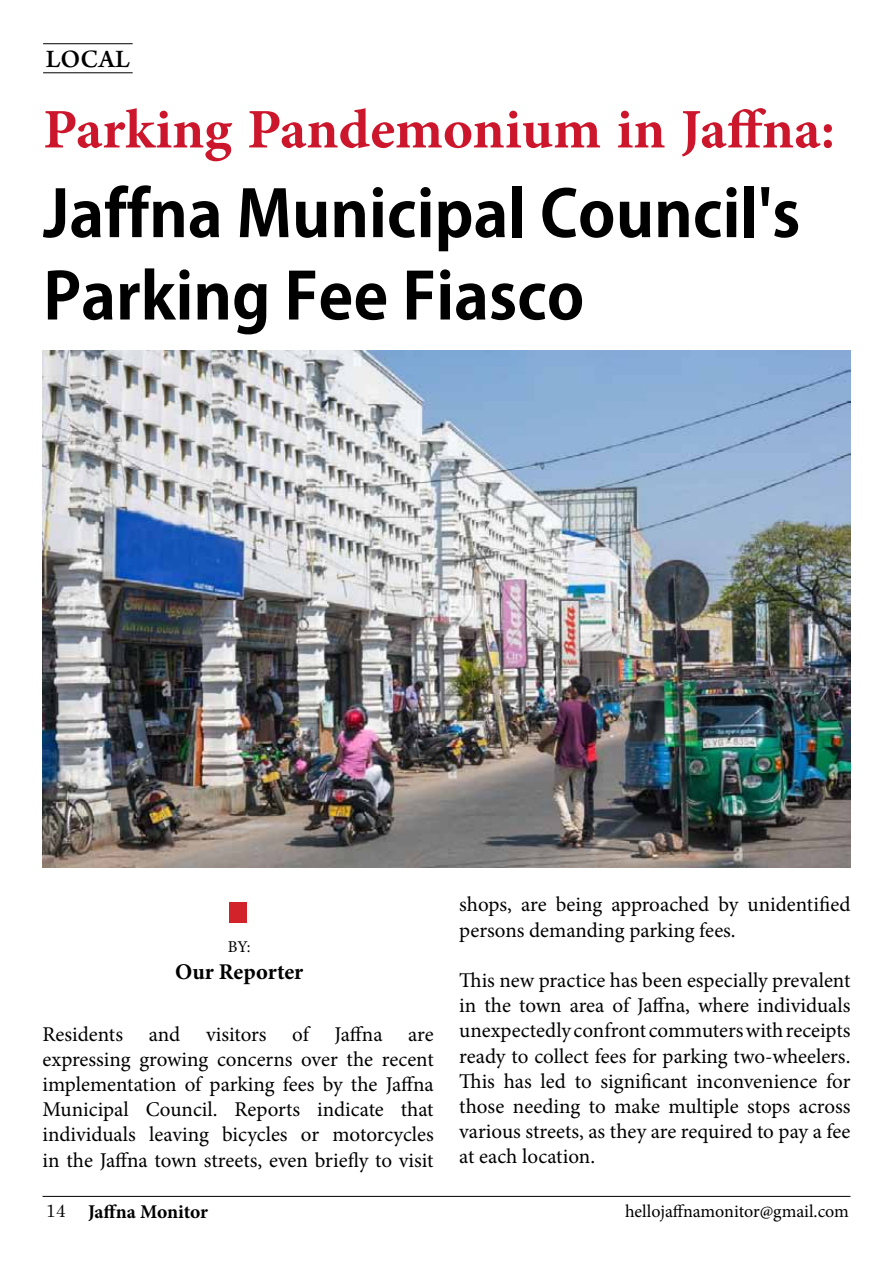
<style>
.page{position:relative;width:893px;height:1263px;background:#fff}
.page>*{position:absolute;margin:0;border:0;box-sizing:border-box;transform-origin:0 0}
.t1{font:700 78.15px "Adobe Arabic";color:#cc162c}
.t2{font:700 63.6px/82.3px "Adobe Gothic Std";color:#000}
.t3{font:500 35.4px "Adobe Naskh";letter-spacing:.005em;color:#000}
.t4{font:700 22.5px "Minion Pro";letter-spacing:.005em;color:#000}
.t5{font:21px/25.2px "Minion Pro";color:#000;text-align:justify}
.t6{font:700 19.5px "Minion Pro";letter-spacing:-.01em;color:#000}
.t7{font:18px "Minion Pro";letter-spacing:-.005em;color:#000}
.t8{font:16.5px "Minion Pro";color:#000}
.s1{font-family:"Century";font-weight:400;font-size:18px}
</style>
<div class="page">
<hr style="left:43px;top:1196px;width:807px;height:1px;background:#000">
<img style="left:43px;top:351px;width:807px;height:516px">
<div style="left:229px;top:903px;width:18px;height:20px;background:#d2232a"></div>
<hr style="left:43px;top:72px;width:90px;height:1px;background:#000">
<hr style="left:43px;top:43px;width:90px;height:1px;background:#000">
<h3 class="t3" style="left:46px;top:34px;width:85px">Local</h3>
<h1 class="t1" style="left:43px;top:75px;width:793px">Parking Pandemonium in Jaffna:</h1>
<h2 class="t2" style="left:43px;top:174px;width:759px">Jaffna Municipal Council's<br>Parking Fee Fiasco</h2>
<p class="t8" style="left:228px;top:936px;width:24px">BY:</p>
<p class="t4" style="left:175px;top:956px;width:130px">Our Reporter</p>
<p class="t5" style="left:43px;top:1021px;width:393px">Residents and visitors of Jaffna are expressing growing concerns over the recent implementation of parking fees by the Jaffna Municipal Council. Reports indicate that individuals leaving bicycles or motorcycles in the Jaffna town streets, even briefly to visit</p>
<p class="t5" style="left:459px;top:892px;width:393px">shops, are being approached by unidentified persons demanding parking fees.</p>
<p class="t5" style="left:459px;top:968px;width:393px">This new practice has been especially prevalent in the town area of Jaffna, where individuals unexpectedly confront commuters with receipts ready to collect fees for parking two-wheelers.<br>This has led to significant inconvenience for those needing to make multiple stops across various streets, as they are required to pay a fee at each location.</p>
<p class="t6" style="left:46px;top:1198px;width:164px"><span class="s1">14</span> Jaffna Monitor</p>
<p class="t7" style="left:625px;top:1199px;width:225px">hellojaffnamonitor@gmail.com</p>
</div>
